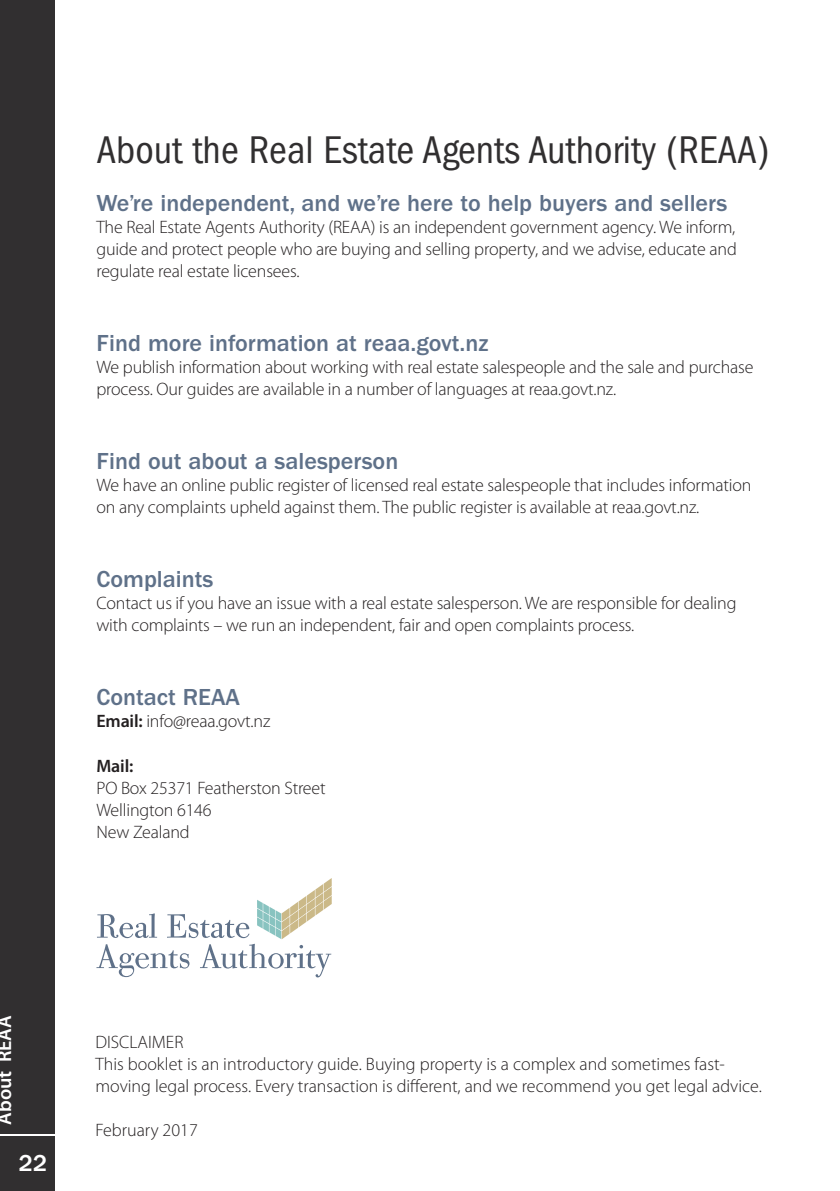
<style>
.page{position:relative;width:840px;height:1191px;background:#fff}
.page>*{position:absolute;margin:0;border:0;box-sizing:border-box;transform-origin:0 0}
.Heading_1{font:condensed 40px "ITC Franklin Gothic Std";color:#312f30}
.Sub_head_01{font:500 24px "ITC Franklin Gothic Std";color:#5f7189}
.t1{font:500 24px "ITC Franklin Gothic Std";color:#fff}
.Body_Bullets{font:600 20px "Myriad Pro";color:#fff}
.Body_text{font:300 18px/22px "Myriad Pro";letter-spacing:-.01em;color:#231f20}
.Body_text-2{font:600 18px "Myriad Pro";color:#231f20}
.s1{font-weight:600}
</style>
<div class="page">
<div style="left:0;top:1135px;width:55px;height:56px;background:#312f30"></div>
<svg style="left:96px;top:878px;width:236px;height:99px"></svg>
<div style="left:0;top:0;width:55px;height:1133px;background:#312f30"></div>
<p class="Heading_1" style="left:96px;top:127px;width:674px">About the Real Estate Agents Authority (REAA)</p>
<p class="Sub_head_01" style="left:96px;top:190px;width:632px">We’re independent, and we’re here to help buyers and sellers</p>
<p class="Body_text" style="left:96px;top:217px;width:641px;text-align:justify">The Real Estate Agents Authority (REAA) is an independent government agency. We inform, guide and protect people who are buying and selling property, and we advise, educate and regulate real estate licensees.</p>
<p class="Sub_head_01" style="left:96px;top:330px;width:393px">Find more information at reaa.govt.nz</p>
<p class="Body_text" style="left:96px;top:357px;width:658px">We publish information about working with real estate salespeople and the sale and purchase process. Our guides are available in a number of languages at reaa.govt.nz.</p>
<p class="Sub_head_01" style="left:96px;top:448px;width:303px">Find out about a salesperson</p>
<p class="Body_text" style="left:96px;top:475px;width:656px">We have an online public register of licensed real estate salespeople that includes information on any complaints upheld against them. The public register is available at reaa.govt.nz.</p>
<p class="Sub_head_01" style="left:96px;top:566px;width:118px">Complaints</p>
<p class="Body_text" style="left:96px;top:593px;width:641px">Contact us if you have an issue with a real estate salesperson. We are responsible for dealing with complaints – we run an independent, fair and open complaints process.</p>
<p class="Sub_head_01" style="left:96px;top:684px;width:145px">Contact REAA</p>
<p class="Body_text" style="left:96px;top:711px;width:175px"><span class="s1">Email:</span> info@reaa.govt.nz</p>
<p class="Body_text-2" style="left:96px;top:754px;width:38px">Mail:</p>
<p class="Body_text" style="left:96px;top:777px;width:230px">PO Box 25371 Featherston Street</p>
<p class="Body_text" style="left:96px;top:799px;width:117px">Wellington 6146</p>
<p class="Body_text" style="left:96px;top:821px;width:95px">New Zealand</p>
<p class="Body_Bullets" style="left:-8px;top:1124px;width:111px;rotate:-90deg">About REAA</p>
<h2 class="t1" style="left:19px;top:1149px;width:30px">22</h2>
<p class="Body_text" style="left:95px;top:1030px;width:89px">DISCLAIMER</p>
<p class="Body_text" style="left:95px;top:1052px;width:667px">This booklet is an introductory guide. Buying property is a complex and sometimes fast&shy;moving legal process. Every transaction is different, and we recommend you get legal advice.</p>
<p class="Body_text" style="left:95px;top:1118px;width:104px">February 2017</p>
</div>
